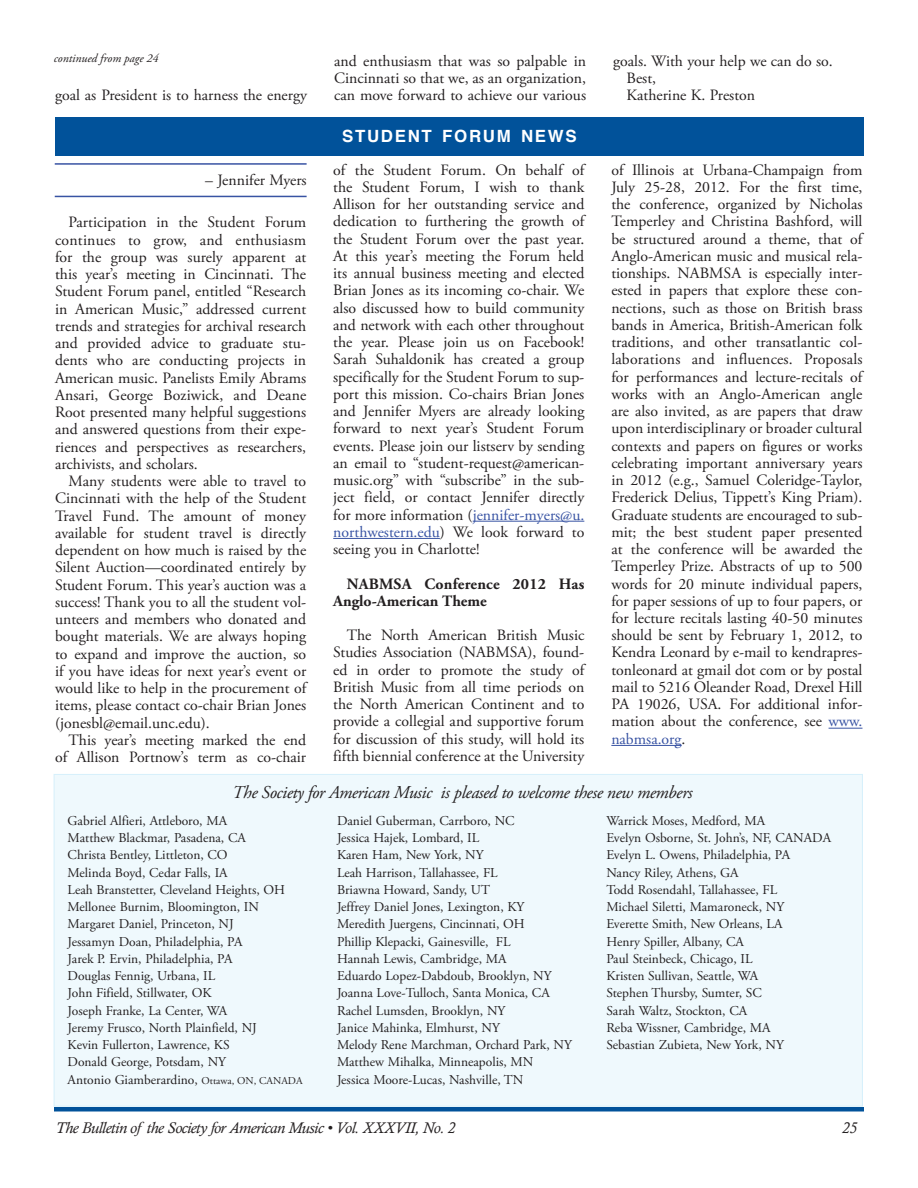
<style>
.page{position:relative;width:918px;height:1188px;background:#fff}
.page>*{position:absolute;margin:0;border:0;box-sizing:border-box;transform-origin:0 0}
.t1{font:italic 18px "Adobe Garamond Pro";letter-spacing:-.025em;color:#231f20}
.t2{font:700 16.8px "Helvetica";letter-spacing:.1em;color:#fff}
.t3{font:15.75px/17.2px "Adobe Garamond Pro";color:#231f20;text-align:justify}
.t4{font:italic 15.75px "Calisto";letter-spacing:-.025em;color:#231f20}
.t5{font:700 15.75px/17.2px "Adobe Garamond Pro";letter-spacing:.01em;color:#231f20}
.t6{font:13.5px/17.2px "Adobe Garamond Pro";color:#231f20}
.t7{font:italic 12px "Adobe Garamond Pro";color:#231f20}
.s1{color:#3853a3}
.s2{font-size:10.5px}
</style>
<div class="page">
<div style="left:54px;top:1107px;width:810px;height:5px;background:#01529a"></div>
<div style="left:54px;top:774px;width:808px;height:332px;background:#eff9fd"></div>
<hr style="left:473px;top:521px;width:111px;height:1px;background:#3853a3">
<hr style="left:333px;top:538px;width:107px;height:1px;background:#3853a3">
<hr style="left:829px;top:728px;width:33px;height:1px;background:#3853a3">
<hr style="left:611px;top:745px;width:71px;height:1px;background:#3853a3">
<div style="left:55px;top:117px;width:809px;height:39px;background:#01529a"></div>
<hr style="left:55px;top:196px;width:252px;height:1px;background:#3853a3">
<hr style="left:55px;top:163px;width:252px;height:2px;background:#3853a3">
<p class="t7" style="left:54px;top:51px;width:106px">continued from page 24</p>
<p class="t3" style="left:55px;top:87px;width:253px">goal as President is to harness the energy</p>
<p class="t3" style="left:205px;top:172px;width:103px">– Jennifer Myers</p>
<p class="t3" style="left:55px;top:214px;width:253px;text-indent:13px">Participation in the Student Forum continues to grow, and enthusiasm for the group was surely apparent at this year’s meeting in Cincinnati. The Student Forum panel, entitled “Research in American Music,” addressed current trends and strategies for archival research and provided advice to graduate stu&shy;dents who are conducting projects in American music. Panelists Emily Abrams Ansari, George Boziwick, and Deane Root presented many helpful suggestions and answered questions from their expe&shy;riences and perspectives as researchers, archivists, and scholars.</p>
<p class="t3" style="left:55px;top:473px;width:253px;text-indent:13px">Many students were able to travel to Cincinnati with the help of the Student Travel Fund. The amount of money available for student travel is directly dependent on how much is raised by the Silent Auction—coordinated entirely by Student Forum. This year’s auction was a success! Thank you to all the student vol&shy;unteers and members who donated and bought materials. We are always hoping to expand and improve the auction, so if you have ideas for next year’s event or would like to help in the procurement of items, please contact co-chair Brian Jones (jonesbl@email.unc.edu).</p>
<p class="t3" style="left:55px;top:732px;width:253px;text-align:right">This year’s meeting marked the end of Allison Portnow’s term as co-chair</p>
<p class="t3" style="left:334px;top:53px;width:254px">and enthusiasm that was so palpable in Cincinnati so that we, as an organization, can move forward to achieve our various</p>
<p class="t3" style="left:627px;top:53px;width:208px;text-align:left;text-indent:-13px">goals. With your help we can do so.<br>Best,<br>Katherine K. Preston</p>
<p class="t2" style="left:342px;top:121px;width:236px">STUDENT FORUM NEWS</p>
<p class="t3" style="left:333px;top:162px;width:253px">of the Student Forum. On behalf of the Student Forum, I wish to thank Allison for her outstanding service and dedication to furthering the growth of the Student Forum over the past year.<br>At this year’s meeting the Forum held its annual business meeting and elected Brian Jones as its incoming co-chair. We also discussed how to build community and network with each other throughout the year. Please join us on Facebook!<br>Sarah Suhaldonik has created a group specifically for the Student Forum to sup&shy;port this mission. Co-chairs Brian Jones and Jennifer Myers are already looking forward to next year’s Student Forum events. Please join our listserv by sending an email to “student-request@american&shy;music.org” with “subscribe” in the sub&shy;ject field, or contact Jennifer directly for more information (<span class="s1">jennifer-myers@u. northwestern.edu</span>) We look forward to seeing you in Charlotte!</p>
<p class="t5" style="left:333px;top:575px;width:253px;text-indent:13px">NABMSA Conference 2012 Has<br>Anglo-American Theme</p>
<p class="t3" style="left:333px;top:627px;width:253px;text-indent:13px">The North American British Music Studies Association (NABMSA), found&shy;ed in order to promote the study of British Music from all time periods on the North American Continent and to provide a collegial and supportive forum for discussion of this study, will hold its fifth biennial conference at the University</p>
<p class="t3" style="left:611px;top:162px;width:253px">of Illinois at Urbana-Champaign from July 25-28, 2012. For the first time, the conference, organized by Nicholas Temperley and Christina Bashford, will be structured around a theme, that of Anglo-American music and musical rela&shy;tionships. NABMSA is especially inter&shy;ested in papers that explore these con&shy;nections, such as those on British brass bands in America, British-American folk traditions, and other transatlantic col&shy;laborations and influences. Proposals for performances and lecture-recitals of works with an Anglo-American angle are also invited, as are papers that draw upon interdisciplinary or broader cultural contexts and papers on figures or works celebrating important anniversary years in 2012 (e.g., Samuel Coleridge-Taylor, Frederick Delius, Tippett’s King Priam).<br>Graduate students are encouraged to sub&shy;mit; the best student paper presented at the conference will be awarded the Temperley Prize. Abstracts of up to 500 words for 20 minute individual papers, for paper sessions of up to four papers, or for lecture recitals lasting 40-50 minutes should be sent by February 1, 2012, to Kendra Leonard by e-mail to kendrapres&shy;tonleonard at gmail dot com or by postal mail to 5216 Oleander Road, Drexel Hill PA 19026, USA. For additional infor&shy;mation about the conference, see <span class="s1">www. nabmsa.org</span>.</p>
<p class="t1" style="left:232px;top:781px;width:462px">The Society for American Music is pleased to welcome these new members</p>
<p class="t6" style="left:68px;top:812px;width:236px">Gabriel Alfieri, Attleboro, MA<br>Matthew Blackmar, Pasadena, CA<br>Christa Bentley, Littleton, CO<br>Melinda Boyd, Cedar Falls, IA<br>Leah Branstetter, Cleveland Heights, OH<br>Mellonee Burnim, Bloomington, IN<br>Margaret Daniel, Princeton, NJ<br>Jessamyn Doan, Philadelphia, PA<br>Jarek P. Ervin, Philadelphia, PA<br>Douglas Fennig, Urbana, IL<br>John Fifield, Stillwater, OK<br>Joseph Franke, La Center, WA<br>Jeremy Frusco, North Plainfield, NJ<br>Kevin Fullerton, Lawrence, KS<br>Donald George, Potsdam, NY<br>Antonio Giamberardino, <span class="s2">Ottawa, ON, CANADA</span></p>
<p class="t6" style="left:337px;top:812px;width:236px">Daniel Guberman, Carrboro, NC<br>Jessica Hajek, Lombard, IL<br>Karen Ham, New York, NY<br>Leah Harrison, Tallahassee, FL<br>Briawna Howard, Sandy, UT<br>Jeffrey Daniel Jones, Lexington, KY<br>Meredith Juergens, Cincinnati, OH<br>Phillip Klepacki, Gainesville, FL<br>Hannah Lewis, Cambridge, MA<br>Eduardo Lopez-Dabdoub, Brooklyn, NY<br>Joanna Love-Tulloch, Santa Monica, CA<br>Rachel Lumsden, Brooklyn, NY<br>Janice Mahinka, Elmhurst, NY<br>Melody Rene Marchman, Orchard Park, NY<br>Matthew Mihalka, Minneapolis, MN<br>Jessica Moore-Lucas, Nashville, TN</p>
<p class="t6" style="left:606px;top:812px;width:226px">Warrick Moses, Medford, MA<br>Evelyn Osborne, St. John’s, NF, CANADA<br>Evelyn L. Owens, Philadelphia, PA<br>Nancy Riley, Athens, GA<br>Todd Rosendahl, Tallahassee, FL<br>Michael Siletti, Mamaroneck, NY<br>Everette Smith, New Orleans, LA<br>Henry Spiller, Albany, CA<br>Paul Steinbeck, Chicago, IL<br>Kristen Sullivan, Seattle, WA<br>Stephen Thursby, Sumter, SC<br>Sarah Waltz, Stockton, CA<br>Reba Wissner, Cambridge, MA<br>Sebastian Zubieta, New York, NY</p>
<p class="t4" style="left:56px;top:1119px;width:401px">The Bulletin of the Society for American Music • Vol. XXXVII, No. 2</p>
<p class="t4" style="left:842px;top:1119px;width:16px">25</p>
</div>
